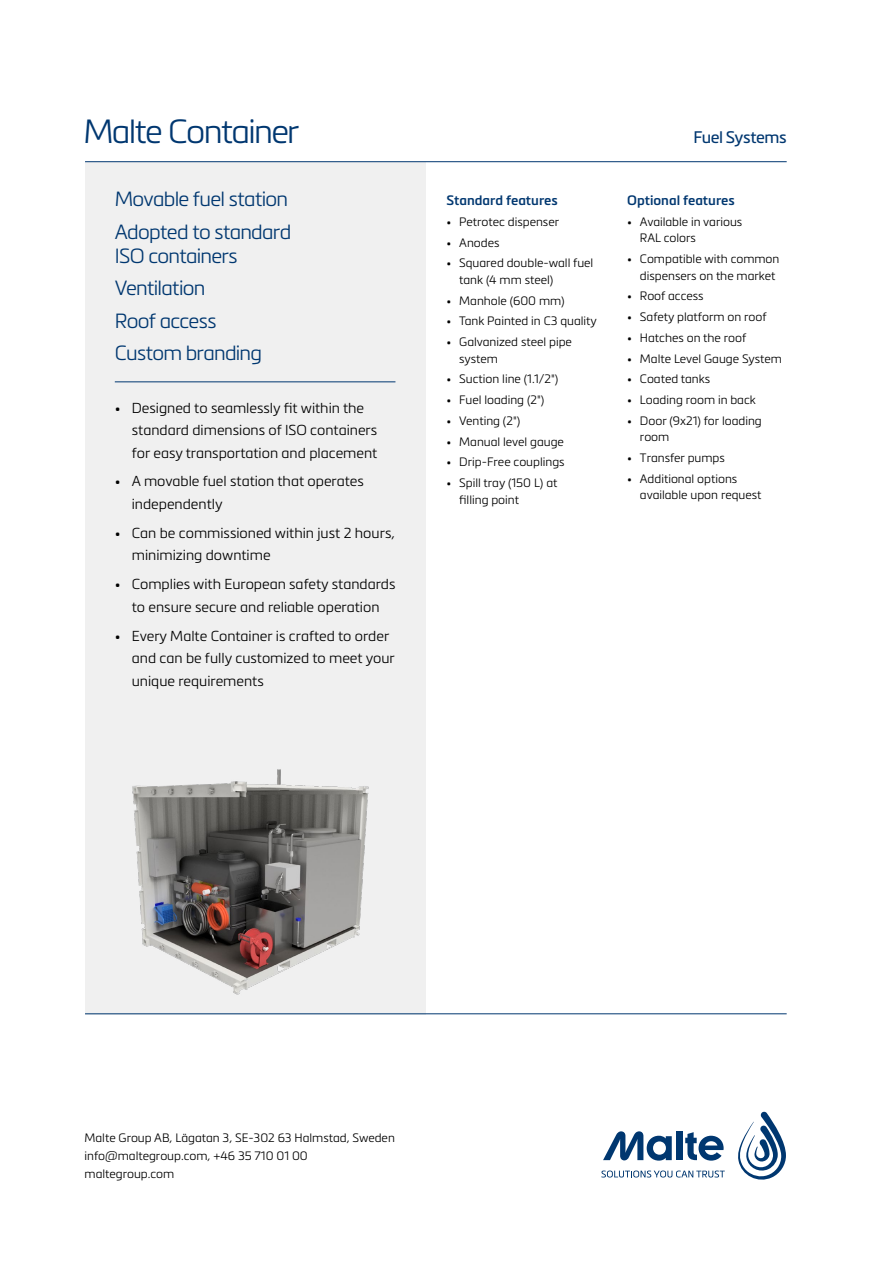
<style>
.page{position:relative;width:893px;height:1263px;background:#fff}
.page>*{position:absolute;margin:0;border:0;box-sizing:border-box;transform-origin:0 0}
.t1{font:300 33px "Metronic Pro";letter-spacing:-.05em;color:#003770}
.t2{font:300 20.25px/32.5px "Metronic Pro";letter-spacing:-.035em;color:#003770}
.t3{font:16.5px "Metronic Pro";letter-spacing:-.03em;color:#003770}
.t4{font:300 14.25px/22.5px "Metronic Pro";color:#000}
.t5{font:600 13.5px "Metronic Pro";color:#003770}
.t6{font:300 12px/16.5px "Metronic Pro";color:#000}
</style>
<div class="page">
<div style="left:85px;top:162px;width:340px;height:852px;background:#f0f0f0"></div>
<svg style="left:738px;top:1112px;width:48px;height:67px"></svg>
<svg style="left:685px;top:1132px;width:39px;height:28px"></svg>
<div style="left:676px;top:1132px;width:6px;height:28px;background:#003770"></div>
<svg style="left:603px;top:1131px;width:69px;height:29px"></svg>
<svg style="left:601px;top:1170px;width:124px;height:7px"></svg>
<hr style="left:115px;top:382px;width:280px;height:1px;background:#003770">
<hr style="left:85px;top:161px;width:702px;height:1px;background:#003770">
<hr style="left:85px;top:1013px;width:702px;height:1px;background:#003770">
<img style="left:132px;top:756px;width:294px;height:247px">
<h1 class="t1" style="left:83px;top:109px;width:218px">Malte Container</h1>
<h3 class="t3" style="left:693px;top:125px;width:95px">Fuel Systems</h3>
<h2 class="t2" style="left:115px;top:182px;width:178px">Movable fuel station<br>Adopted to standard</h2>
<h2 class="t2" style="left:115px;top:239px;width:149px">ISO containers<br>Ventilation<br>Roof access<br>Custom branding</h2>
<p class="t4" style="left:132px;top:396px;width:247px;text-indent:-17px">• Designed to seamlessly fit within the standard dimensions of ISO containers for easy transportation and placement</p>
<p class="t4" style="left:132px;top:470px;width:234px;text-indent:-17px">• A movable fuel station that operates independently</p>
<p class="t4" style="left:132px;top:521px;width:265px;text-indent:-17px">• Can be commissioned within just 2 hours, minimizing downtime</p>
<p class="t4" style="left:115px;top:572px;width:282px;text-align:center">• Complies with European safety standards to ensure secure and reliable operation</p>
<p class="t4" style="left:132px;top:624px;width:264px;text-indent:-17px">• Every Malte Container is crafted to order and can be fully customized to meet your unique requirements</p>
<p class="t5" style="left:446px;top:192px;width:113px">Standard features</p>
<p class="t6" style="left:446px;top:213px;width:114px">• Petrotec dispenser</p>
<p class="t6" style="left:446px;top:234px;width:54px">• Anodes</p>
<p class="t6" style="left:459px;top:254px;width:136px;text-indent:-13px">• Squared double-wall fuel tank (4 mm steel)</p>
<p class="t6" style="left:446px;top:292px;width:120px">• Manhole (600 mm)</p>
<p class="t6" style="left:446px;top:312px;width:152px">• Tank Painted in C3 quality</p>
<p class="t6" style="left:459px;top:333px;width:114px;text-indent:-13px">• Galvanized steel pipe system</p>
<p class="t6" style="left:446px;top:370px;width:113px">• Suction line (1.1/2")</p>
<p class="t6" style="left:446px;top:391px;width:99px">• Fuel loading (2")</p>
<p class="t6" style="left:446px;top:412px;width:75px">• Venting (2")</p>
<p class="t6" style="left:446px;top:433px;width:119px">• Manual level gauge</p>
<p class="t6" style="left:446px;top:453px;width:120px">• Drip-Free couplings</p>
<p class="t6" style="left:459px;top:474px;width:100px;text-indent:-13px">• Spill tray (150 L) at filling point</p>
<p class="t5" style="left:627px;top:192px;width:109px">Optional features</p>
<p class="t6" style="left:640px;top:213px;width:104px;text-indent:-13px">• Available in various<br>RAL colors</p>
<p class="t6" style="left:640px;top:250px;width:141px;text-indent:-13px">• Compatible with common dispensers on the market</p>
<p class="t6" style="left:627px;top:287px;width:78px">• Roof access</p>
<p class="t6" style="left:627px;top:308px;width:141px">• Safety platform on roof</p>
<p class="t6" style="left:627px;top:329px;width:121px">• Hatches on the roof</p>
<p class="t6" style="left:627px;top:350px;width:156px">• Malte Level Gauge System</p>
<p class="t6" style="left:627px;top:370px;width:85px">• Coated tanks</p>
<p class="t6" style="left:627px;top:391px;width:130px">• Loading room in back</p>
<p class="t6" style="left:640px;top:412px;width:123px;text-indent:-13px">• Door (9x21) for loading room</p>
<p class="t6" style="left:627px;top:449px;width:99px">• Transfer pumps</p>
<p class="t6" style="left:640px;top:470px;width:123px;text-indent:-13px">• Additional options available upon request</p>
<p class="t6" style="left:85px;top:1128px;width:312px;line-height:18px">Malte Group AB, Lägatan 3, SE-302 63 Halmstad, Sweden info@maltegroup.com, +46 35 710 01 00 maltegroup.com</p>
</div>
